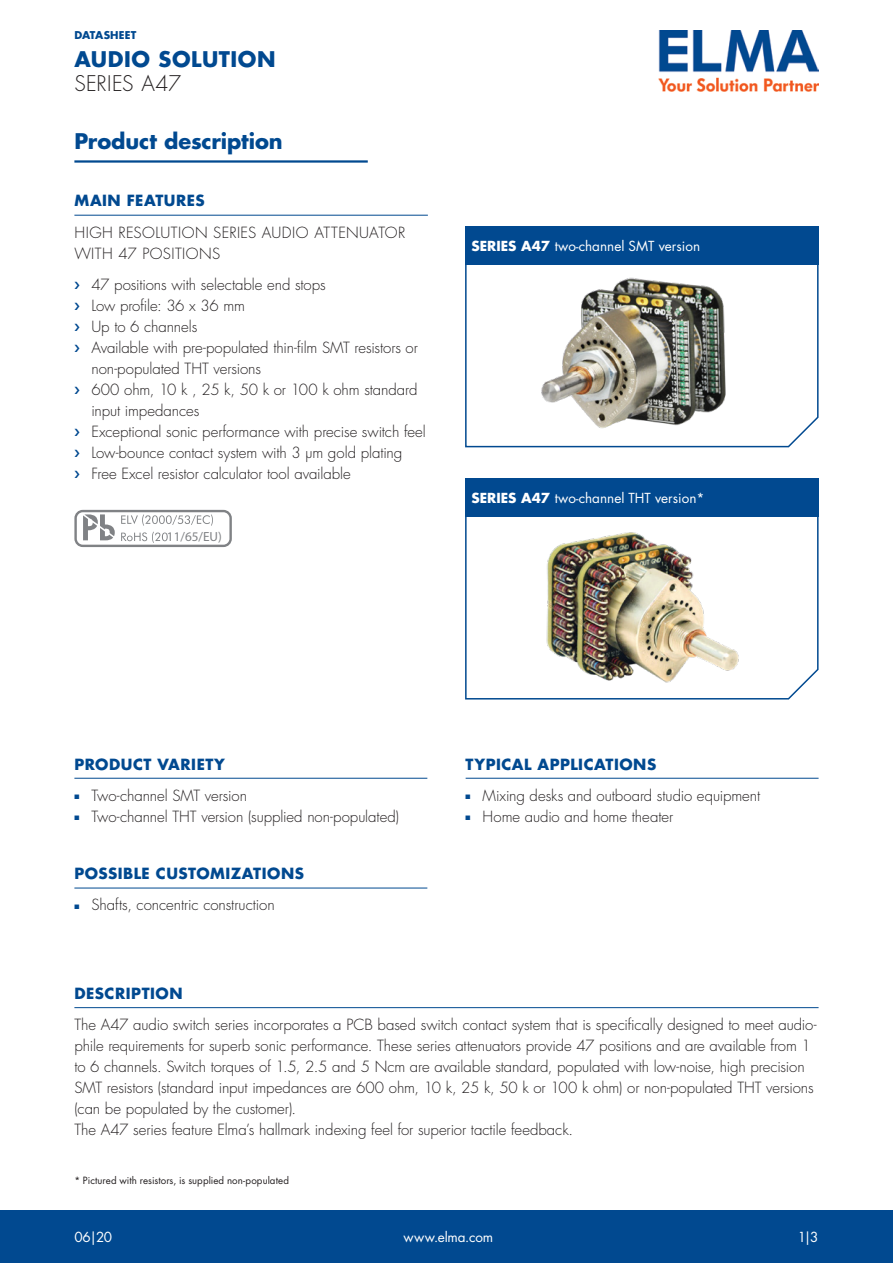
<style>
.page{position:relative;width:893px;height:1263px;background:#fff}
.page>*{position:absolute;margin:0;border:0;box-sizing:border-box;transform-origin:0 0}
.t1{font:700 21px "Futura Std";color:#014990}
.t2{font:700 21px "Futura Std";letter-spacing:.03em;color:#014990}
.t3{font:300 21px "Futura Std";letter-spacing:.015em;color:#231f20}
.t4{font:300 15px/21px "Futura Std";letter-spacing:-.005em;color:#231f20}
.t5{font:700 15px "Futura Std";letter-spacing:.035em;color:#014990}
.t6{font:300 15px/21.3px "Futura Std";letter-spacing:.03em;color:#231f20}
.t7{font:13.5px "Futura Std";color:#fff}
.t8{font:13.2px "Myriad Pro";color:#808285}
.t9{font:700 10.5px "Futura Std";letter-spacing:.015em;color:#014990}
.t10{font:9.75px "Futura Std";letter-spacing:.005em;color:#231f20}
.s1{font-weight:700}
.s2{color:#014990}
</style>
<div class="page">
<img style="left:659px;top:30px;width:160px;height:62px">
<div style="left:0;top:1210px;width:893px;height:53px;background:#014990"></div>
<svg style="left:465px;top:264px;width:354px;height:184px"></svg>
<svg style="left:465px;top:517px;width:354px;height:183px"></svg>
<img style="left:535px;top:274px;width:198px;height:157px">
<img style="left:537px;top:531px;width:206px;height:155px">
<hr style="left:74px;top:160px;width:294px;height:3px;background:#014990">
<hr style="left:74px;top:215px;width:354px;height:1px;background:#014990">
<hr style="left:74px;top:778px;width:353px;height:1px;background:#014990">
<hr style="left:74px;top:888px;width:353px;height:1px;background:#014990">
<hr style="left:466px;top:778px;width:353px;height:1px;background:#014990">
<div style="left:465px;top:226px;width:354px;height:38px;background:#014990"></div>
<div style="left:465px;top:478px;width:354px;height:39px;background:#014990"></div>
<hr style="left:74px;top:1007px;width:745px;height:1px;background:#014990">
<div style="left:74px;top:510px;width:158px;height:37px;border:2px solid #808285;border-radius:7px"></div>
<svg style="left:83px;top:514px;width:32px;height:26px"></svg>
<svg style="left:121px;top:514px;width:92px;height:12px"></svg>
<svg style="left:121px;top:532px;width:47px;height:11px"></svg>
<p class="t9" style="left:74px;top:28px;width:64px">DATASHEET</p>
<h1 class="t2" style="left:74px;top:45px;width:203px">AUDIO SOLUTION</h1>
<h1 class="t3" style="left:74px;top:70px;width:108px">SERIES A47</h1>
<h1 class="t1" style="left:74px;top:127px;width:210px">Product description</h1>
<p class="t5" style="left:74px;top:191px;width:132px">MAIN FEATURES</p>
<p class="t6" style="left:74px;top:222px;width:333px">HIGH RESOLUTION SERIES AUDIO ATTENUATOR<br>WITH 47 POSITIONS</p>
<p class="t4" style="left:91px;top:274px;width:336px">47 positions with selectable end stops<br>Low profile: 36 x 36 mm<br>Up to 6 channels<br>Available with pre-populated thin-film SMT resistors or non-populated THT versions<br>600 ohm, 10 k , 25 k, 50 k or 100 k ohm standard input impedances<br>Exceptional sonic performance with precise switch feel Low-bounce contact system with 3 μm gold plating Free Excel resistor calculator tool available</p>
<p class="t8" style="left:167px;top:529px;width:56px">11/65/EU)</p>
<p class="t7" style="left:471px;top:237px;width:230px"><span class="s1">SERIES A47</span> two-channel SMT version</p>
<p class="t7" style="left:471px;top:489px;width:234px"><span class="s1">SERIES A47</span> two-channel THT version*</p>
<p class="t5" style="left:74px;top:754px;width:152px">PRODUCT VARIETY</p>
<p class="t4" style="left:74px;top:785px;width:174px"><span class="s2">■</span> Two-channel SMT version</p>
<p class="t4" style="left:74px;top:806px;width:326px"><span class="s2">■</span> Two-channel THT version (supplied non-populated)</p>
<p class="t5" style="left:74px;top:864px;width:231px">POSSIBLE CUSTOMIZATIONS</p>
<p class="t4" style="left:74px;top:895px;width:202px"><span class="s2">■</span> Shafts, concentric construction</p>
<p class="t5" style="left:466px;top:754px;width:192px">TYPICAL APPLICATIONS</p>
<p class="t4" style="left:466px;top:785px;width:296px"><span class="s2">■</span> Mixing desks and outboard studio equipment</p>
<p class="t4" style="left:466px;top:806px;width:209px"><span class="s2">■</span> Home audio and home theater</p>
<p class="t5" style="left:74px;top:983px;width:110px">DESCRIPTION</p>
<p class="t4" style="left:74px;top:1014px;width:744px">The A47 audio switch series incorporates a PCB based switch contact system that is specifically designed to meet audio&shy;phile requirements for superb sonic performance. These series attenuators provide 47 positions and are available from 1 to 6 channels. Switch torques of 1.5, 2.5 and 5 Ncm are available standard, populated with low-noise, high precision SMT resistors (standard input impedances are 600 ohm, 10 k, 25 k, 50 k or 100 k ohm) or non-populated THT versions (can be populated by the customer).<br>The A47 series feature Elma’s hallmark indexing feel for superior tactile feedback.</p>
<p class="t10" style="left:74px;top:1174px;width:216px">* Pictured with resistors, is supplied non-populated</p>
<p class="t7" style="left:74px;top:1228px;width:39px">06|20</p>
<p class="t7" style="left:404px;top:1228px;width:91px">www.elma.com</p>
<p class="t7" style="left:798px;top:1228px;width:22px">1|3</p>
</div>
